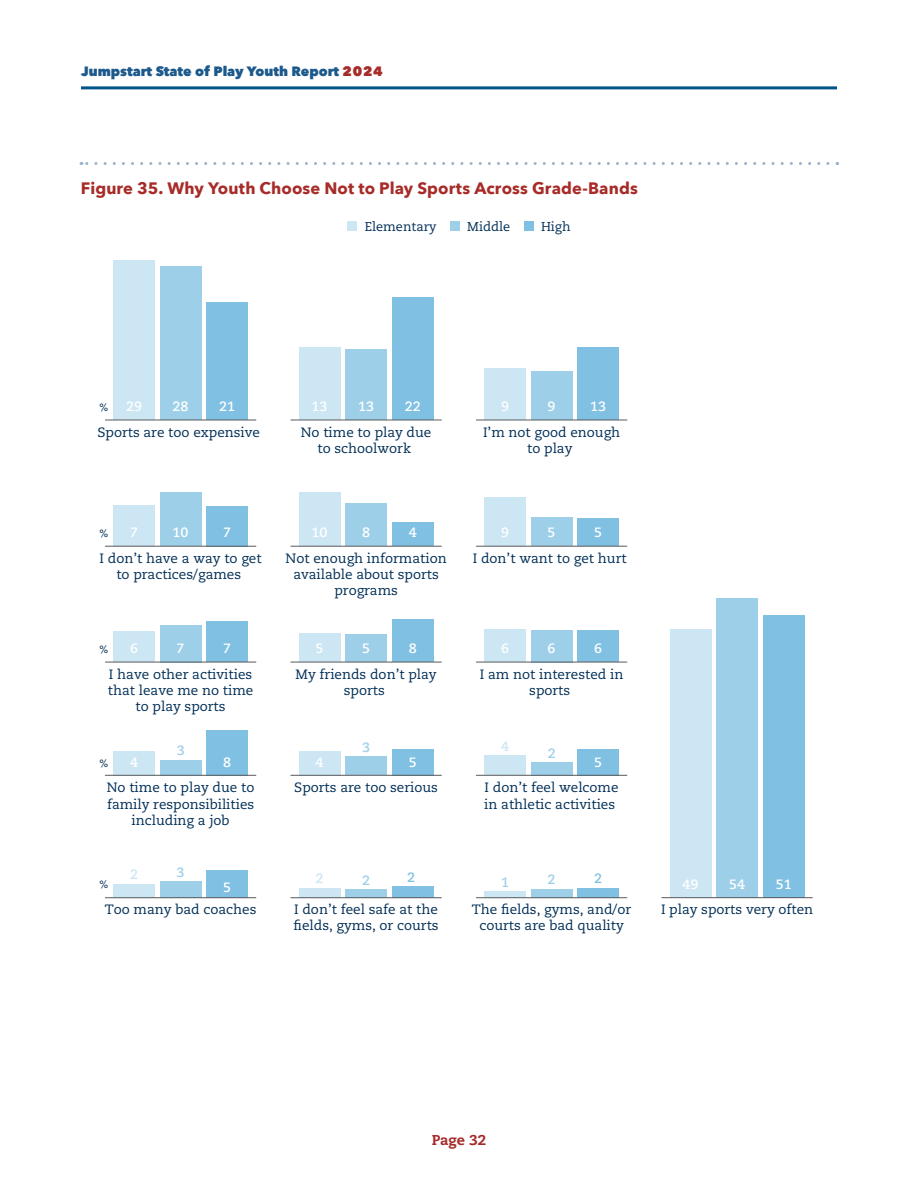
<style>
.page{position:relative;width:918px;height:1188px;background:#fff}
.page>*{position:absolute;margin:0;border:0;box-sizing:border-box;transform-origin:0 0}
.t1{font:700 16.5px "Avenir Next";letter-spacing:.005em;color:#a72b28}
.t2{font:800 14.25px "Caecilia LT Pro 85";color:#a62b29}
.t3{font:13.5px/16.2px "Caecilia LT Pro 55 Roman";color:#002e56;text-align:center}
.t4{font:700 13.5px "Caecilia LT Pro 75";color:#fff}
.t5{font:800 13.5px "Avenir Next";color:#1c598c}
.t6{font:700 13.5px "Caecilia LT Pro 75";color:#9ecfe9}
.t7{font:700 13.5px "Caecilia LT Pro 75";color:#cce6f4}
.t8{font:700 13.5px "Caecilia LT Pro 75";color:#80c0e2}
.t9{font:12.75px "Caecilia LT Pro 55 Roman";color:#002e56}
.t10{font:10.5px "Caecilia LT Pro 55 Roman";color:#002e56}
.s1{color:#a62b29}
</style>
<div class="page">
<hr style="left:81px;top:86px;width:756px;height:3px;background:#005487">
<div style="left:763px;top:615px;width:42px;height:283px;background:#80c0e2"></div>
<div style="left:716px;top:598px;width:42px;height:300px;background:#9ecfe9"></div>
<div style="left:670px;top:629px;width:42px;height:269px;background:#cce6f4"></div>
<div style="left:206px;top:303px;width:42px;height:117px;background:#80c0e2"></div>
<div style="left:160px;top:267px;width:42px;height:153px;background:#9ecfe9"></div>
<div style="left:113px;top:261px;width:42px;height:159px;background:#cce6f4"></div>
<div style="left:392px;top:298px;width:42px;height:122px;background:#80c0e2"></div>
<div style="left:345px;top:350px;width:42px;height:70px;background:#9ecfe9"></div>
<div style="left:299px;top:347px;width:42px;height:73px;background:#cce6f4"></div>
<div style="left:577px;top:347px;width:42px;height:73px;background:#80c0e2"></div>
<div style="left:531px;top:371px;width:42px;height:49px;background:#9ecfe9"></div>
<div style="left:484px;top:369px;width:42px;height:51px;background:#cce6f4"></div>
<div style="left:206px;top:506px;width:42px;height:40px;background:#80c0e2"></div>
<div style="left:160px;top:493px;width:42px;height:53px;background:#9ecfe9"></div>
<div style="left:113px;top:505px;width:42px;height:41px;background:#cce6f4"></div>
<div style="left:392px;top:522px;width:42px;height:24px;background:#80c0e2"></div>
<div style="left:345px;top:504px;width:42px;height:42px;background:#9ecfe9"></div>
<div style="left:299px;top:493px;width:42px;height:53px;background:#cce6f4"></div>
<div style="left:577px;top:519px;width:42px;height:27px;background:#80c0e2"></div>
<div style="left:531px;top:517px;width:42px;height:29px;background:#9ecfe9"></div>
<div style="left:484px;top:498px;width:42px;height:48px;background:#cce6f4"></div>
<div style="left:206px;top:621px;width:42px;height:41px;background:#80c0e2"></div>
<div style="left:160px;top:625px;width:42px;height:37px;background:#9ecfe9"></div>
<div style="left:113px;top:632px;width:42px;height:30px;background:#cce6f4"></div>
<div style="left:392px;top:620px;width:42px;height:42px;background:#80c0e2"></div>
<div style="left:345px;top:634px;width:42px;height:28px;background:#9ecfe9"></div>
<div style="left:299px;top:634px;width:42px;height:28px;background:#cce6f4"></div>
<div style="left:577px;top:631px;width:42px;height:31px;background:#80c0e2"></div>
<div style="left:531px;top:630px;width:42px;height:32px;background:#9ecfe9"></div>
<div style="left:484px;top:629px;width:42px;height:33px;background:#cce6f4"></div>
<div style="left:206px;top:730px;width:42px;height:45px;background:#80c0e2"></div>
<div style="left:160px;top:760px;width:42px;height:15px;background:#9ecfe9"></div>
<div style="left:113px;top:751px;width:42px;height:24px;background:#cce6f4"></div>
<div style="left:392px;top:749px;width:42px;height:26px;background:#80c0e2"></div>
<div style="left:345px;top:757px;width:42px;height:18px;background:#9ecfe9"></div>
<div style="left:299px;top:751px;width:42px;height:24px;background:#cce6f4"></div>
<div style="left:577px;top:749px;width:42px;height:26px;background:#80c0e2"></div>
<div style="left:531px;top:762px;width:42px;height:13px;background:#9ecfe9"></div>
<div style="left:484px;top:755px;width:42px;height:20px;background:#cce6f4"></div>
<div style="left:206px;top:870px;width:42px;height:28px;background:#80c0e2"></div>
<div style="left:160px;top:881px;width:42px;height:17px;background:#9ecfe9"></div>
<div style="left:113px;top:884px;width:42px;height:14px;background:#cce6f4"></div>
<div style="left:392px;top:887px;width:42px;height:11px;background:#80c0e2"></div>
<div style="left:345px;top:889px;width:42px;height:9px;background:#9ecfe9"></div>
<div style="left:299px;top:888px;width:42px;height:10px;background:#cce6f4"></div>
<div style="left:577px;top:888px;width:42px;height:10px;background:#80c0e2"></div>
<div style="left:531px;top:889px;width:42px;height:9px;background:#9ecfe9"></div>
<div style="left:484px;top:892px;width:42px;height:6px;background:#cce6f4"></div>
<div style="left:347px;top:221px;width:10px;height:10px;background:#cce6f4"></div>
<div style="left:450px;top:221px;width:10px;height:10px;background:#9ecfe9"></div>
<div style="left:524px;top:221px;width:10px;height:10px;background:#80c0e2"></div>
<hr style="left:105px;top:420px;width:151px;height:1px;background:#58595b">
<hr style="left:291px;top:420px;width:150px;height:1px;background:#58595b">
<hr style="left:476px;top:420px;width:151px;height:1px;background:#58595b">
<hr style="left:662px;top:897px;width:150px;height:1px;background:#58595b">
<hr style="left:105px;top:546px;width:151px;height:1px;background:#58595b">
<hr style="left:291px;top:546px;width:150px;height:1px;background:#58595b">
<hr style="left:476px;top:546px;width:151px;height:1px;background:#58595b">
<hr style="left:105px;top:662px;width:151px;height:1px;background:#58595b">
<hr style="left:291px;top:662px;width:150px;height:1px;background:#58595b">
<hr style="left:476px;top:662px;width:151px;height:1px;background:#58595b">
<hr style="left:105px;top:775px;width:151px;height:1px;background:#58595b">
<hr style="left:291px;top:775px;width:150px;height:1px;background:#58595b">
<hr style="left:476px;top:775px;width:151px;height:1px;background:#58595b">
<hr style="left:105px;top:897px;width:151px;height:1px;background:#58595b">
<hr style="left:291px;top:897px;width:150px;height:1px;background:#58595b">
<hr style="left:476px;top:897px;width:151px;height:1px;background:#58595b">
<svg style="left:81px;top:162px;width:747px;height:3px"></svg>
<p class="t5" style="left:81px;top:63px;width:303px">Jumpstart State of Play Youth Report <span class="s1">2024</span></p>
<p class="t1" style="left:81px;top:174px;width:558px">Figure 35. Why Youth Choose Not to Play Sports Across Grade-Bands</p>
<p class="t9" style="left:365px;top:218px;width:73px">Elementary</p>
<p class="t9" style="left:467px;top:218px;width:44px">Middle</p>
<p class="t9" style="left:541px;top:218px;width:31px">High</p>
<p class="t10" style="left:100px;top:400px;width:10px">%</p>
<p class="t4" style="left:126px;top:397px;width:17px">29</p>
<p class="t4" style="left:173px;top:397px;width:17px">28</p>
<p class="t4" style="left:219px;top:397px;width:17px">21</p>
<p class="t4" style="left:312px;top:397px;width:17px">13</p>
<p class="t4" style="left:358px;top:397px;width:17px">13</p>
<p class="t4" style="left:405px;top:397px;width:17px">22</p>
<p class="t4" style="left:501px;top:397px;width:9px">9</p>
<p class="t4" style="left:548px;top:397px;width:9px">9</p>
<p class="t4" style="left:590px;top:397px;width:17px">13</p>
<p class="t3" style="left:98px;top:424px;width:164px">Sports are too expensive</p>
<p class="t3" style="left:301px;top:424px;width:132px">No time to play due to schoolwork</p>
<p class="t3" style="left:483px;top:424px;width:139px">I’m not good enough to play</p>
<p class="t10" style="left:100px;top:526px;width:10px">%</p>
<p class="t4" style="left:130px;top:523px;width:9px">7</p>
<p class="t4" style="left:173px;top:523px;width:17px">10</p>
<p class="t4" style="left:223px;top:523px;width:9px">7</p>
<p class="t4" style="left:312px;top:523px;width:17px">10</p>
<p class="t4" style="left:362px;top:523px;width:9px">8</p>
<p class="t4" style="left:409px;top:523px;width:9px">4</p>
<p class="t4" style="left:501px;top:523px;width:9px">9</p>
<p class="t4" style="left:548px;top:523px;width:9px">5</p>
<p class="t4" style="left:594px;top:523px;width:9px">5</p>
<p class="t3" style="left:100px;top:550px;width:164px">I don’t have a way to get to practices/games</p>
<p class="t3" style="left:286px;top:550px;width:163px">Not enough information available about sports programs</p>
<p class="t3" style="left:473px;top:550px;width:155px">I don’t want to get hurt</p>
<p class="t10" style="left:100px;top:642px;width:10px">%</p>
<p class="t4" style="left:130px;top:639px;width:9px">6</p>
<p class="t4" style="left:177px;top:639px;width:9px">7</p>
<p class="t4" style="left:223px;top:639px;width:9px">7</p>
<p class="t4" style="left:316px;top:639px;width:9px">5</p>
<p class="t4" style="left:362px;top:639px;width:9px">5</p>
<p class="t4" style="left:409px;top:639px;width:9px">8</p>
<p class="t4" style="left:501px;top:639px;width:9px">6</p>
<p class="t4" style="left:548px;top:639px;width:9px">6</p>
<p class="t4" style="left:594px;top:639px;width:9px">6</p>
<p class="t3" style="left:108px;top:666px;width:147px">I have other activities that leave me no time to play sports</p>
<p class="t3" style="left:296px;top:666px;width:143px">My friends don’t play sports</p>
<p class="t3" style="left:480px;top:666px;width:145px">I am not interested in sports</p>
<p class="t10" style="left:100px;top:756px;width:10px">%</p>
<p class="t4" style="left:130px;top:753px;width:9px">4</p>
<p class="t6" style="left:177px;top:741px;width:9px">3</p>
<p class="t4" style="left:223px;top:753px;width:9px">8</p>
<p class="t4" style="left:316px;top:753px;width:9px">4</p>
<p class="t6" style="left:362px;top:738px;width:9px">3</p>
<p class="t4" style="left:409px;top:753px;width:9px">5</p>
<p class="t7" style="left:501px;top:737px;width:9px">4</p>
<p class="t6" style="left:548px;top:744px;width:9px">2</p>
<p class="t4" style="left:594px;top:753px;width:9px">5</p>
<p class="t3" style="left:107px;top:779px;width:149px">No time to play due to family responsibilities including a job</p>
<p class="t3" style="left:294px;top:779px;width:145px">Sports are too serious</p>
<p class="t3" style="left:484px;top:779px;width:136px;text-align:left">I don’t feel welcome in athletic activities</p>
<p class="t10" style="left:100px;top:877px;width:10px">%</p>
<p class="t7" style="left:130px;top:865px;width:9px">2</p>
<p class="t6" style="left:177px;top:863px;width:9px">3</p>
<p class="t4" style="left:223px;top:878px;width:9px">5</p>
<p class="t3" style="left:105px;top:901px;width:153px">Too many bad coaches</p>
<p class="t7" style="left:316px;top:869px;width:9px">2</p>
<p class="t6" style="left:362px;top:871px;width:9px">2</p>
<p class="t8" style="left:407px;top:868px;width:9px">2</p>
<p class="t6" style="left:501px;top:873px;width:9px">1</p>
<p class="t6" style="left:548px;top:870px;width:9px">2</p>
<p class="t8" style="left:594px;top:869px;width:9px">2</p>
<p class="t3" style="left:294px;top:901px;width:147px;text-align:left">I don’t feel safe at the fields, gyms, or courts</p>
<p class="t3" style="left:472px;top:901px;width:161px">The fields, gyms, and/or courts are bad quality</p>
<p class="t4" style="left:683px;top:875px;width:17px">49</p>
<p class="t4" style="left:729px;top:875px;width:17px">54</p>
<p class="t4" style="left:776px;top:875px;width:17px">51</p>
<p class="t3" style="left:661px;top:901px;width:154px">I play sports very often</p>
<p class="t2" style="left:432px;top:1130px;width:56px">Page 32</p>
</div>
